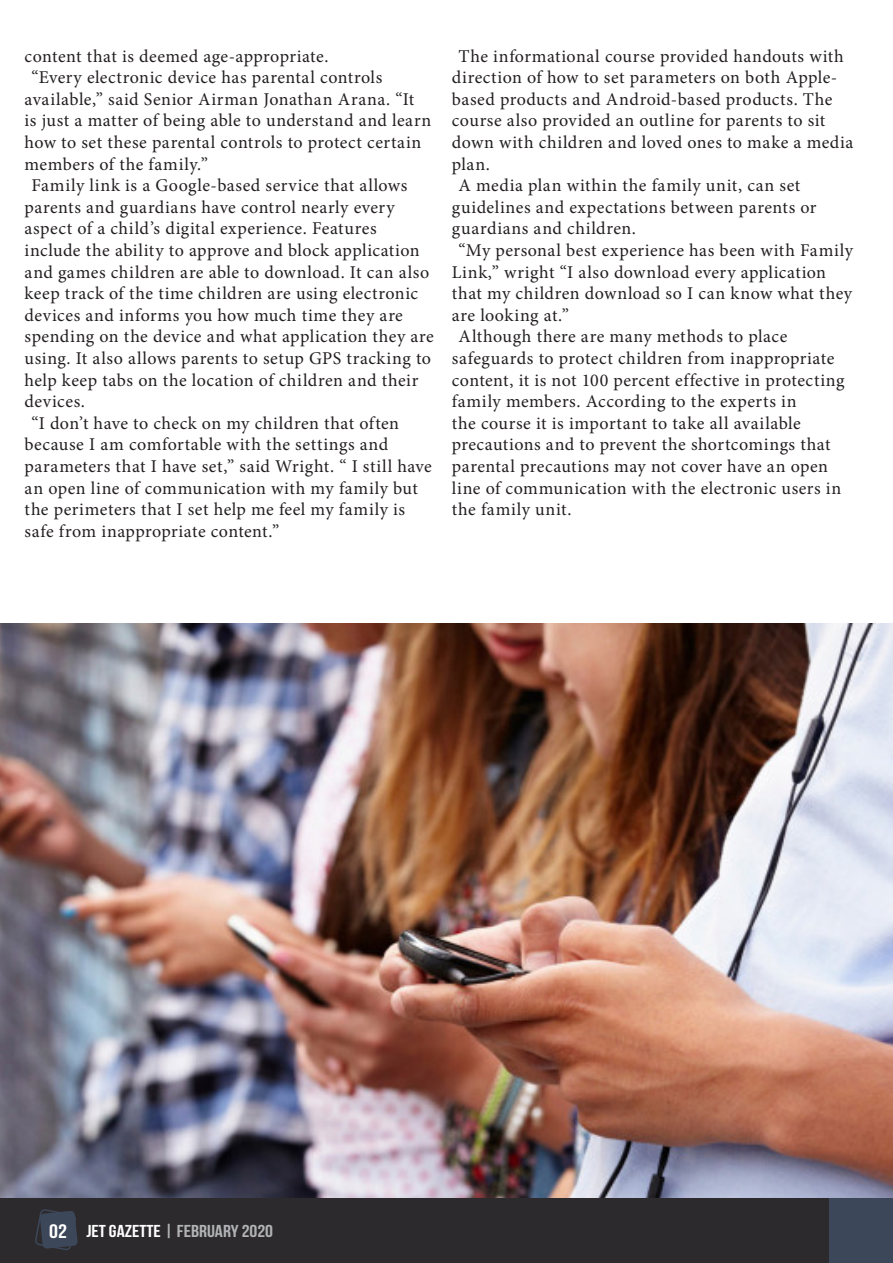
<style>
.page{position:relative;width:893px;height:1263px;background:#fff}
.page>*{position:absolute;margin:0;border:0;box-sizing:border-box;transform-origin:0 0}
.t1{font:19.5px "Bebas Neue";color:#fff;scale:1.15 1}
.t2{font:18px/21.6px "Minion Pro";letter-spacing:.025em;color:#231f20}
.t3{font:17.25px "Bebas Neue";color:#b2b3b7;scale:1.15 1}
.s1{color:#fff}
</style>
<div class="page">
<img style="left:0;top:624px;width:893px;height:575px">
<div style="left:0;top:1199px;width:893px;height:64px;background:#2c2a2c"></div>
<div style="left:829px;top:1199px;width:64px;height:64px;background:#3c4759"></div>
<svg style="left:35px;top:1209px;width:43px;height:41px"></svg>
<p class="t2" style="left:25px;top:45px;width:305px">content that is deemed age-appropriate.</p>
<p class="t2" style="left:25px;top:67px;width:408px;text-indent:7px">“Every electronic device has parental controls available,” said Senior Airman Jonathan Arana. “It<br>is just a matter of being able to understand and learn how to set these parental controls to protect certain members of the family.”</p>
<p class="t2" style="left:25px;top:175px;width:411px;text-indent:7px">Family link is a Google-based service that allows parents and guardians have control nearly every aspect of a child’s digital experience. Features include the ability to approve and block application and games children are able to download. It can also keep track of the time children are using electronic devices and informs you how much time they are spending on the device and what application they are using. It also allows parents to setup GPS tracking to help keep tabs on the location of children and their devices.</p>
<p class="t2" style="left:25px;top:412px;width:409px;text-indent:7px">“I don’t have to check on my children that often because I am comfortable with the settings and parameters that I have set,” said Wright. “ I still have an open line of communication with my family but the perimeters that I set help me feel my family is safe from inappropriate content.”</p>
<p class="t2" style="left:452px;top:45px;width:403px;text-indent:7px">The informational course provided handouts with direction of how to set parameters on both Apple&shy;based products and Android-based products. The course also provided an outline for parents to sit down with children and loved ones to make a media plan.</p>
<p class="t2" style="left:452px;top:175px;width:366px;text-indent:7px">A media plan within the family unit, can set guidelines and expectations between parents or guardians and children.</p>
<p class="t2" style="left:452px;top:239px;width:403px;text-indent:7px">“My personal best experience has been with Family Link,” wright “I also download every application that my children download so I can know what they are looking at.”</p>
<p class="t2" style="left:452px;top:326px;width:394px;text-indent:7px">Although there are many methods to place safeguards to protect children from inappropriate content, it is not 100 percent effective in protecting family members. According to the experts in<br>the course it is important to take all available precautions and to prevent the shortcomings that parental precautions may not cover have an open line of communication with the electronic users in the family unit.</p>
<p class="t3" style="left:164px;top:1222px;width:96px">| FEBRUARY 2020</p>
<p class="t1" style="left:49px;top:1220px;width:17px">08</p>
<p class="t1" style="left:58px;top:1220px;width:9px">2</p>
<p class="t3" style="left:86px;top:1222px;width:172px"><span class="s1">JET GAZETTE</span> SEPTEMBER 2018</p>
</div>
